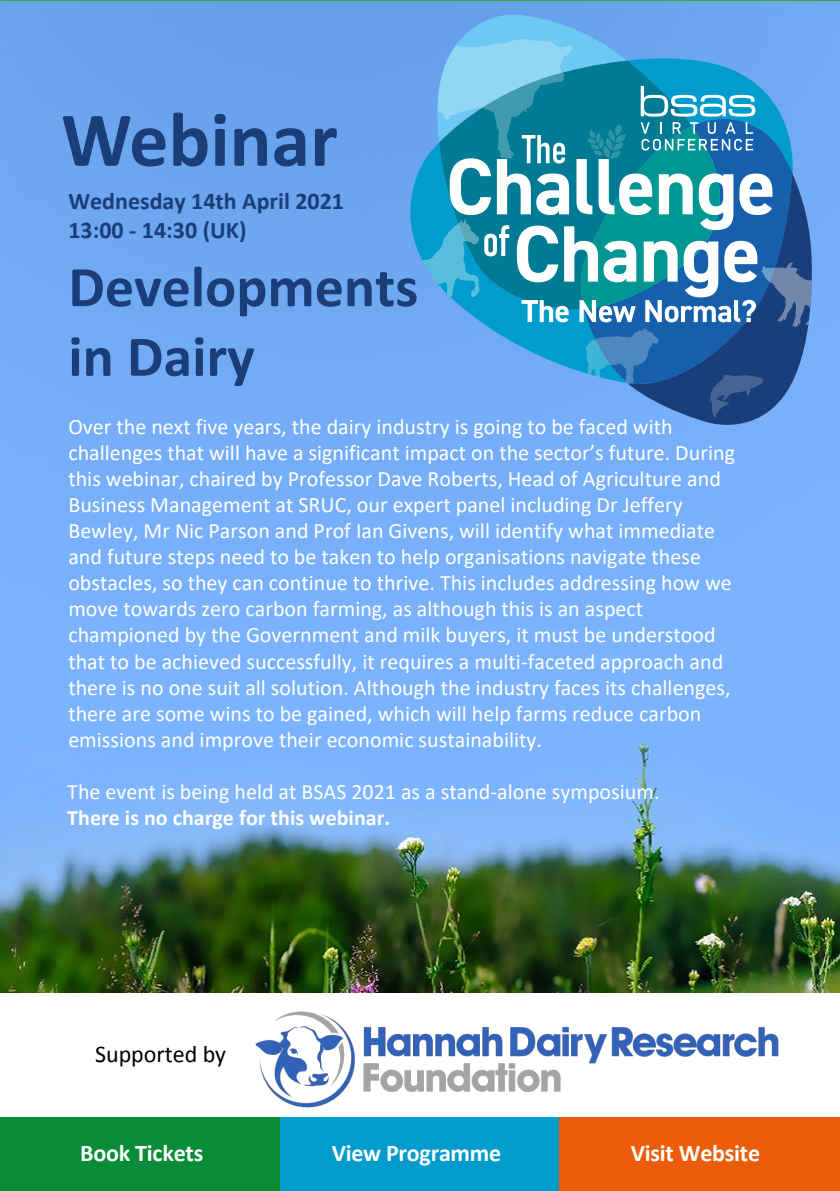
<style>
.page{position:relative;width:840px;height:1191px;background:#fff}
.page>*{position:absolute;margin:0;border:0;box-sizing:border-box;transform-origin:0 0}
.t1{font:700 78px "Calibri";color:#1b3e79}
.t2{font:700 58px/69.6px "Calibri";color:#1b3e79}
.t3{font:700 24px/28.8px "Calibri";color:#1b3e79}
.t4{font:700 24px "Calibri";letter-spacing:-.01em;color:#fff}
.t5{font:24px "Calibri";color:#000}
.t6{font:22px/26px "Calibri";color:#fff}
.t7{font:700 22px "Calibri";color:#fff}
.s1{font-style:inherit}
</style>
<div class="page">
<img style="left:0;top:1px;width:839px;height:992px">
<svg style="left:400px;top:58px;width:22px;height:325px;background:#60a4ec"></svg>
<svg style="left:627px;top:173px;width:188px;height:252px;background:#699ee7"></svg>
<svg style="left:422px;top:15px;width:389px;height:403px;background:#4999c5"></svg>
<div style="left:0;top:1117px;width:283px;height:74px;background:#098c38"></div>
<div style="left:556px;top:1117px;width:283px;height:74px;background:#eb5d0b"></div>
<div style="left:281px;top:1117px;width:277px;height:74px;background:#009ccd"></div>
<img style="left:256px;top:929px;width:522px;height:260px">
<h1 class="t1" style="left:61px;top:90px;width:278px">Webinar</h1>
<p class="t3" style="left:68px;top:186px;width:277px"><span class="s1">Wednesday</span> 1<span class="s1">4</span>th April 2021<br>1<span class="s1">3:</span>00 - <span class="s1">14</span>:30 (UK)</p>
<h2 class="t2" style="left:68px;top:251px;width:351px">Developments in Dairy</h2>
<p class="t6" style="left:68px;top:413px;width:667px">Over the next five years, the dairy industry is going to be faced with challenges that will have a significant impact on the sector’s future. During this webinar, chaired by Professor Dave Roberts, Head of Agriculture and Business Management at SRUC, our expert panel including Dr Jeffery Bewley, Mr Nic Parson and Prof Ian Givens, will identify what immediate and future steps need to be taken to help organisations navigate these obstacles, so they can continue to thrive. This includes addressing how we move towards zero carbon farming, as although this is an aspect championed by the Government and milk buyers, it must be understood that to be achieved successfully, it requires a multi-faceted approach and there is no one suit all solution. Although the industry faces its challenges, there are some wins to be gained, which will help farms reduce carbon emissions and improve their economic sustainability.</p>
<p class="t6" style="left:67px;top:777px;width:593px">The event is being held at BSAS 2021 as a stand-alone symposium.</p>
<p class="t7" style="left:67px;top:802px;width:324px">There is no charge for this webinar.</p>
<p class="t5" style="left:95px;top:1038px;width:133px">Supported by</p>
<p class="t4" style="left:80px;top:1137px;width:124px">Book Tickets</p>
<p class="t4" style="left:331px;top:1135px;width:171px">View Programme</p>
<p class="t4" style="left:630px;top:1137px;width:131px">Visit Website</p>
</div>
